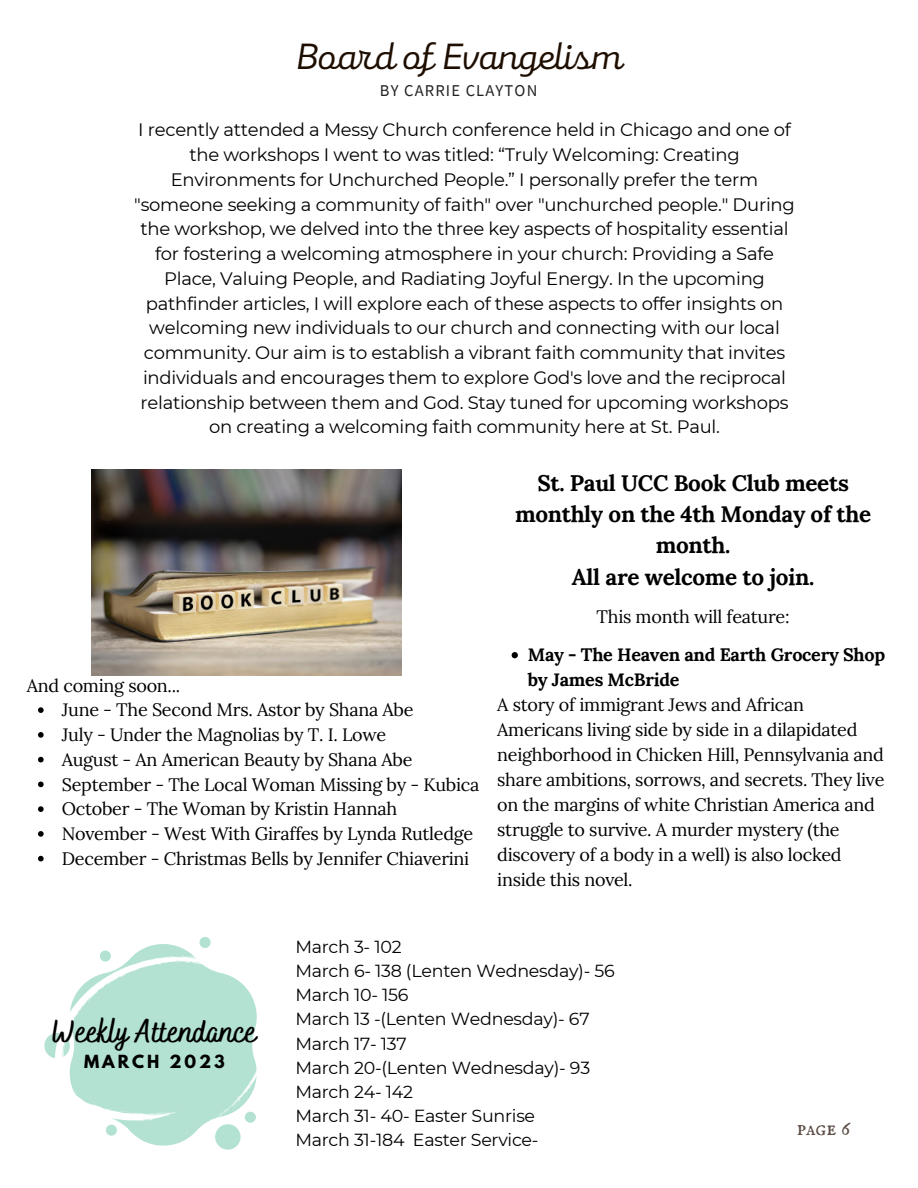
<style>
.page{position:relative;width:918px;height:1188px;background:#fff}
.page>*{position:absolute;margin:0;border:0;box-sizing:border-box;transform-origin:0 0}
.t1{font:37.8px "Mixa";color:#1e0e00}
.t2{font:700 32.7px "Bakerie Smooth";color:#000}
.t3{font:700 22.5px/31.2px "Lora";letter-spacing:-.015em;color:#000;text-align:center}
.t4{font:21.75px "IM FELL English SC";color:#5d4d46}
.t5{font:18px/24.8px "Montserrat";letter-spacing:-.015em;color:#000;text-align:center}
.t6{font:18px/25px "Lora";letter-spacing:-.015em;color:#000}
.t7{font:700 18px/25px "Lora";letter-spacing:-.015em;color:#000}
.t8{font:17.4px/24.2px "Montserrat";letter-spacing:-.015em;color:#000}
.t9{font:16.5px "Source Sans Pro";letter-spacing:.07em;color:#222}
.t10{font:700 16.05px "League Spartan";letter-spacing:.18em;color:#000}
</style>
<div class="page">
<img style="left:92px;top:469px;width:309px;height:206px">
<svg style="left:44px;top:937px;width:197px;height:213px"></svg>
<svg style="left:55px;top:956px;width:202px;height:178px"></svg>
<svg style="left:512px;top:652px;width:6px;height:6px"></svg>
<svg style="left:38px;top:707px;width:6px;height:6px"></svg>
<svg style="left:38px;top:732px;width:6px;height:6px"></svg>
<svg style="left:38px;top:757px;width:6px;height:5px"></svg>
<svg style="left:38px;top:782px;width:6px;height:5px"></svg>
<svg style="left:38px;top:806px;width:6px;height:6px"></svg>
<svg style="left:38px;top:831px;width:6px;height:6px"></svg>
<svg style="left:38px;top:856px;width:6px;height:5px"></svg>
<h1 class="t1" style="left:296px;top:31px;width:328px">Board of Evangelism</h1>
<p class="t9" style="left:380px;top:80px;width:159px">BY CARRIE CLAYTON</p>
<p class="t5" style="left:134px;top:118px;width:662px">I recently attended a Messy Church conference held in Chicago and one of the workshops I went to was titled: “Truly Welcoming: Creating Environments for Unchurched People.” I personally prefer the term "someone seeking a community of faith" over "unchurched people." During the workshop, we delved into the three key aspects of hospitality essential for fostering a welcoming atmosphere in your church: Providing a Safe Place, Valuing People, and Radiating Joyful Energy. In the upcoming pathfinder articles, I will explore each of these aspects to offer insights on welcoming new individuals to our church and connecting with our local community. Our aim is to establish a vibrant faith community that invites individuals and encourages them to explore God's love and the reciprocal relationship between them and God. Stay tuned for upcoming workshops on creating a welcoming faith community here at St. Paul.</p>
<p class="t6" style="left:62px;top:673px;width:419px;text-indent:-35px">And coming soon...<br>June - The Second Mrs. Astor by Shana Abe<br>July - Under the Magnolias by T. I. Lowe<br>August - An American Beauty by Shana Abe September - The Local Woman Missing by - Kubica October - The Woman by Kristin Hannah November - West With Giraffes by Lynda Rutledge December - Christmas Bells by Jennifer Chiaverini</p>
<p class="t3" style="left:515px;top:467px;width:358px">St. Paul UCC Book Club meets monthly on the 4th Monday of the month.<br>All are welcome to join.</p>
<p class="t6" style="left:597px;top:604px;width:195px">This month will feature:</p>
<p class="t7" style="left:528px;top:642px;width:359px">May - The Heaven and Earth Grocery Shop by James McBride</p>
<p class="t6" style="left:497px;top:692px;width:389px">A story of immigrant Jews and African Americans living side by side in a dilapidated neighborhood in Chicken Hill, Pennsylvania and share ambitions, sorrows, and secrets. They live on the margins of white Christian America and struggle to survive. A murder mystery (the discovery of a body in a well) is also locked inside this novel.</p>
<h2 class="t2" style="left:52px;top:1012px;width:206px">Weekly Attendance</h2>
<p class="t10" style="left:84px;top:1053px;width:142px">MARCH 2023</p>
<p class="t8" style="left:295px;top:935px;width:321px">March 3- 102<br>March 6- 138 (Lenten Wednesday)- 56<br>March 10- 156<br>March 13 -(Lenten Wednesday)- 67<br>March 17- 137<br>March 20-(Lenten Wednesday)- 93<br>March 24- 142<br>March 31- 40- Easter Sunrise<br>March 31-184 Easter Service-</p>
<p class="t4" style="left:797px;top:1115px;width:55px">page 6</p>
</div>
